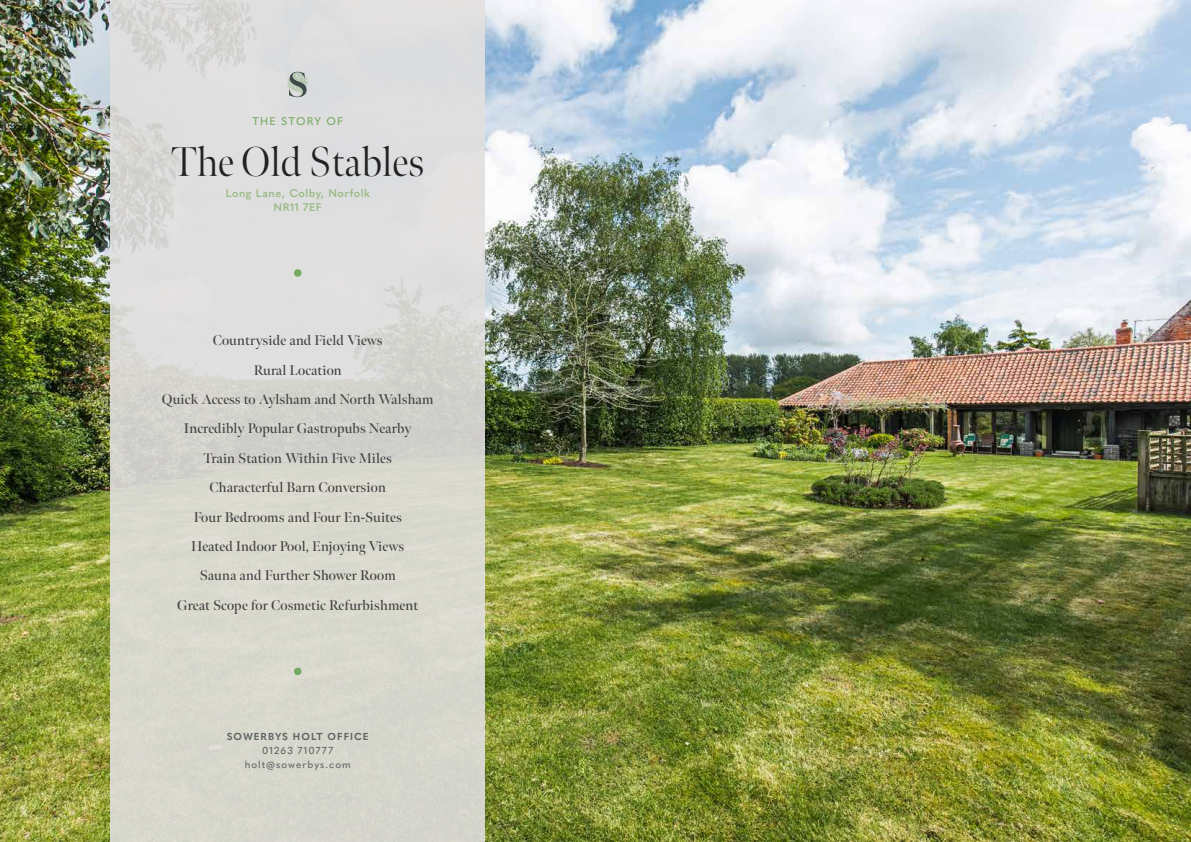
<style>
.page{position:relative;width:1191px;height:842px;background:#fff}
.page>*{position:absolute;margin:0;border:0;box-sizing:border-box;transform-origin:0 0}
.t1{font:300 41.5px "Meno Banner";color:#222223}
.t2{font:600 14px/29.3px "Meno Banner";letter-spacing:.01em;color:#434141;text-align:center}
.t3{font:600 11px/14px "Quasimoda";letter-spacing:.05em;color:#96ba81;text-align:center}
.t4{font:500 11px "Quasimoda";letter-spacing:.1em;color:#76aa62}
.t5{font:500 10px/14px "Quasimoda";letter-spacing:.1em;color:#5e6662;text-align:center}
.t6{font:700 10px "Quasimoda";letter-spacing:.1em;color:#5e6662}
</style>
<div class="page">
<img style="left:0;top:0;width:1191px;height:842px">
<div style="left:111px;top:0;width:374px;height:842px;background:linear-gradient(to right,#dadad4,#dadad5)"></div>
<div style="left:294px;top:269px;width:7px;height:8px;background:#76aa62;border-radius:50%"></div>
<div style="left:294px;top:668px;width:7px;height:7px;background:#76aa62;border-radius:50%"></div>
<svg style="left:287px;top:72px;width:21px;height:25px"></svg>
<p class="t4" style="left:252px;top:113px;width:92px">THE STORY OF</p>
<h1 class="t1" style="left:171px;top:137px;width:255px">The Old Stables</h1>
<p class="t3" style="left:226px;top:186px;width:146px">Long Lane, Colby, Norfolk<br>NR11 7EF</p>
<p class="t2" style="left:162px;top:326px;width:273px">Countryside and Field Views<br>Rural Location<br>Quick Access to Aylsham and North Walsham<br>Incredibly Popular Gastropubs Nearby<br>Train Station Within Five Miles<br>Characterful Barn Conversion<br>Four Bedrooms and Four En-Suites<br>Heated Indoor Pool, Enjoying Views<br>Sauna and Further Shower Room<br>Great Scope for Cosmetic Refurbishment</p>
<p class="t6" style="left:227px;top:728px;width:143px">SOWERBYS HOLT OFFICE</p>
<p class="t5" style="left:245px;top:742px;width:107px">01263 710777 holt@sowerbys.com</p>
</div>
